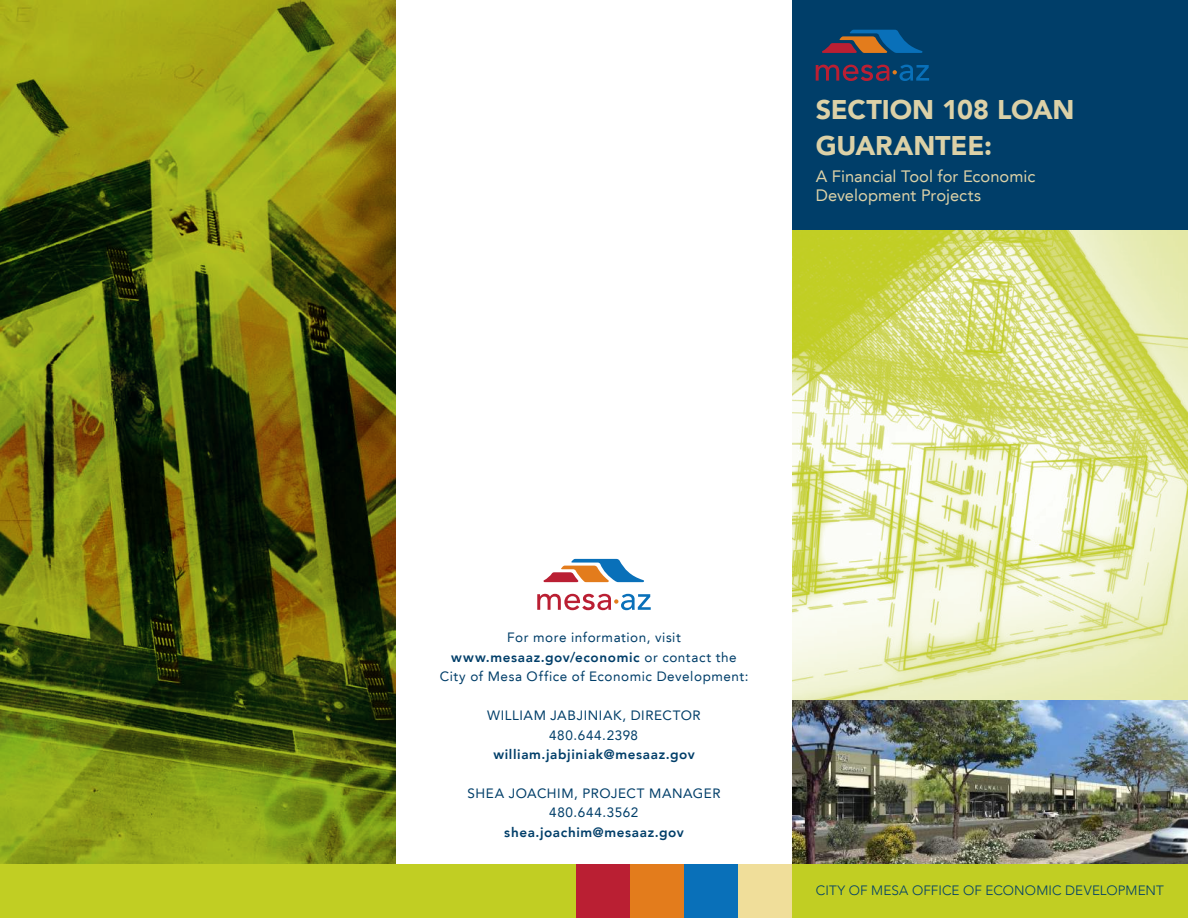
<style>
.page{position:relative;width:1188px;height:918px;background:#fff}
.page>*{position:absolute;margin:0;border:0;box-sizing:border-box;transform-origin:0 0}
.t1{font:900 27px/36px "Avenir LT";letter-spacing:-.005em;color:#dcd1a7}
.t2{font:16.5px/19.8px "Avenir LT";color:#dcd1a7}
.t3{font:13.5px/19.5px "Avenir LT";letter-spacing:.04em;color:#003e69;text-align:center}
.t4{font:800 13.5px "Avenir LT";letter-spacing:.045em;color:#003e69}
.t5{font:300 13.5px "Avenir LT";letter-spacing:.01em;color:#003e69}
.s1{font-weight:800}
</style>
<div class="page">
<img style="left:792px;top:230px;width:396px;height:634px">
<div style="left:792px;top:0;width:396px;height:230px;background:#003e69"></div>
<svg style="left:0;top:0;width:396px;height:864px;background:#676f11"></svg>
<div style="left:576px;top:864px;width:54px;height:54px;background:#ba1f33"></div>
<div style="left:630px;top:864px;width:54px;height:54px;background:#e37c1c"></div>
<div style="left:684px;top:864px;width:54px;height:54px;background:#0970b9"></div>
<div style="left:738px;top:864px;width:54px;height:54px;background:#f0de9a"></div>
<div style="left:792px;top:864px;width:396px;height:54px;background:#c1ce23"></div>
<div style="left:0;top:864px;width:576px;height:54px;background:#c1ce23"></div>
<svg style="left:822px;top:30px;width:101px;height:23px"></svg>
<svg style="left:816px;top:65px;width:113px;height:16px"></svg>
<svg style="left:544px;top:559px;width:100px;height:23px"></svg>
<svg style="left:537px;top:594px;width:114px;height:16px"></svg>
<h1 class="t1" style="left:816px;top:91px;width:260px">SECTION 108 LOAN<br>GUARANTEE:</h1>
<p class="t2" style="left:816px;top:166px;width:221px">A Financial Tool for Economic<br>Development Projects</p>
<p class="t3" style="left:440px;top:628px;width:310px">For more information, visit <span class="s1">www.mesaaz.gov/economic</span> or contact the<br>City of Mesa Office of Economic Development:</p>
<p class="t3" style="left:487px;top:706px;width:215px">WILLIAM JABJINIAK, DIRECTOR<br>480.644.2398</p>
<p class="t4" style="left:493px;top:746px;width:203px">william.jabjiniak@mesaaz.gov</p>
<p class="t3" style="left:467px;top:784px;width:255px">SHEA JOACHIM, PROJECT MANAGER<br>480.644.3562</p>
<p class="t4" style="left:504px;top:824px;width:181px">shea.joachim@mesaaz.gov</p>
<p class="t5" style="left:816px;top:882px;width:350px">CITY OF MESA OFFICE OF ECONOMIC DEVELOPMENT</p>
</div>
